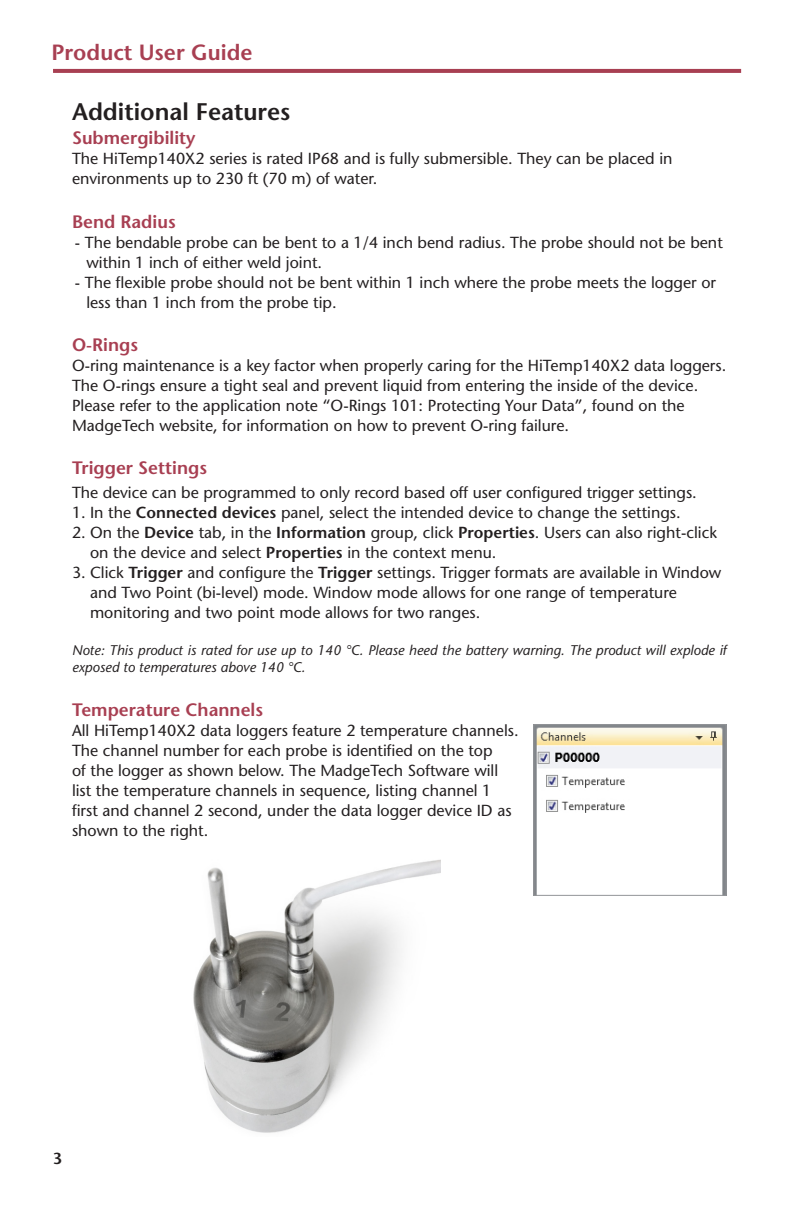
<style>
.page{position:relative;width:792px;height:1224px;background:#fff}
.page>*{position:absolute;margin:0;border:0;box-sizing:border-box;transform-origin:0 0}
.t1{font:600 24px "Stone Sans";color:#231f20}
.t2{font:600 22px "Stone Sans";color:#a83f52}
.t3{font:600 18px "Stone Sans";color:#a83f52}
.t4{font:16px/20px "Stone Sans";color:#231f20}
.t5{font:600 16px "Stone Sans";color:#231f20}
.t6{font:italic 14px/16.8px "Stone Sans";color:#231f20}
.s1{font-weight:600}
</style>
<div class="page">
<svg style="left:53px;top:69px;width:688px;height:4px;background:#a94255"></svg>
<img style="left:193px;top:859px;width:248px;height:274px">
<img style="left:535px;top:726px;width:189px;height:168px">
<div style="left:533px;top:724px;width:193px;height:172px;border:1px solid #939598"></div>
<h2 class="t2" style="left:51px;top:39px;width:203px">Product User Guide</h2>
<p class="t1" style="left:72px;top:98px;width:220px">Additional Features</p>
<p class="t3" style="left:72px;top:127px;width:125px">Submergibility</p>
<p class="t4" style="left:72px;top:149px;width:602px">The HiTemp140X2 series is rated IP68 and is fully submersible. They can be placed in environments up to 230 ft (70 m) of water.</p>
<p class="t3" style="left:72px;top:210px;width:105px">Bend Radius</p>
<p class="t4" style="left:86px;top:232px;width:638px;text-indent:-12px">- The bendable probe can be bent to a 1/4 inch bend radius. The probe should not be bent within 1 inch of either weld joint.</p>
<p class="t4" style="left:86px;top:272px;width:631px;text-indent:-12px">- The flexible probe should not be bent within 1 inch where the probe meets the logger or less than 1 inch from the probe tip.</p>
<p class="t3" style="left:72px;top:334px;width:68px">O-Rings</p>
<p class="t4" style="left:72px;top:355px;width:656px">O-ring maintenance is a key factor when properly caring for the HiTemp140X2 data loggers.<br>The O-rings ensure a tight seal and prevent liquid from entering the inside of the device.<br>Please refer to the application note “O-Rings 101: Protecting Your Data”, found on the MadgeTech website, for information on how to prevent O-ring failure.</p>
<p class="t3" style="left:72px;top:457px;width:137px">Trigger Settings</p>
<p class="t4" style="left:72px;top:482px;width:626px">The device can be programmed to only record based off user configured trigger settings.</p>
<p class="t4" style="left:72px;top:502px;width:610px">1. In the <span class="s1">Connected devices</span> panel, select the intended device to change the settings.</p>
<p class="t4" style="left:90px;top:522px;width:629px;text-indent:-18px">2. On the <span class="s1">Device</span> tab, in the <span class="s1">Information</span> group, click <span class="s1">Properties</span>. Users can also right-click on the device and select <span class="s1">Properties</span> in the context menu.</p>
<p class="t4" style="left:90px;top:562px;width:633px;text-indent:-18px">3. Click <span class="s1">Trigger</span> and configure the <span class="s1">Trigger</span> settings. Trigger formats are available in Window and Two Point (bi-level) mode. Window mode allows for one range of temperature monitoring and two point mode allows for two ranges.</p>
<p class="t6" style="left:72px;top:642px;width:656px">Note: This product is rated for use up to 140 °C. Please heed the battery warning. The product will explode if exposed to temperatures above 140 °C.</p>
<p class="t3" style="left:72px;top:699px;width:193px">Temperature Channels</p>
<p class="t4" style="left:72px;top:720px;width:448px">All HiTemp140X2 data loggers feature 2 temperature channels.<br>The channel number for each probe is identified on the top<br>of the logger as shown below. The MadgeTech Software will list the temperature channels in sequence, listing channel 1 first and channel 2 second, under the data logger device ID as shown to the right.</p>
<p class="t5" style="left:53px;top:1149px;width:11px">3</p>
</div>
